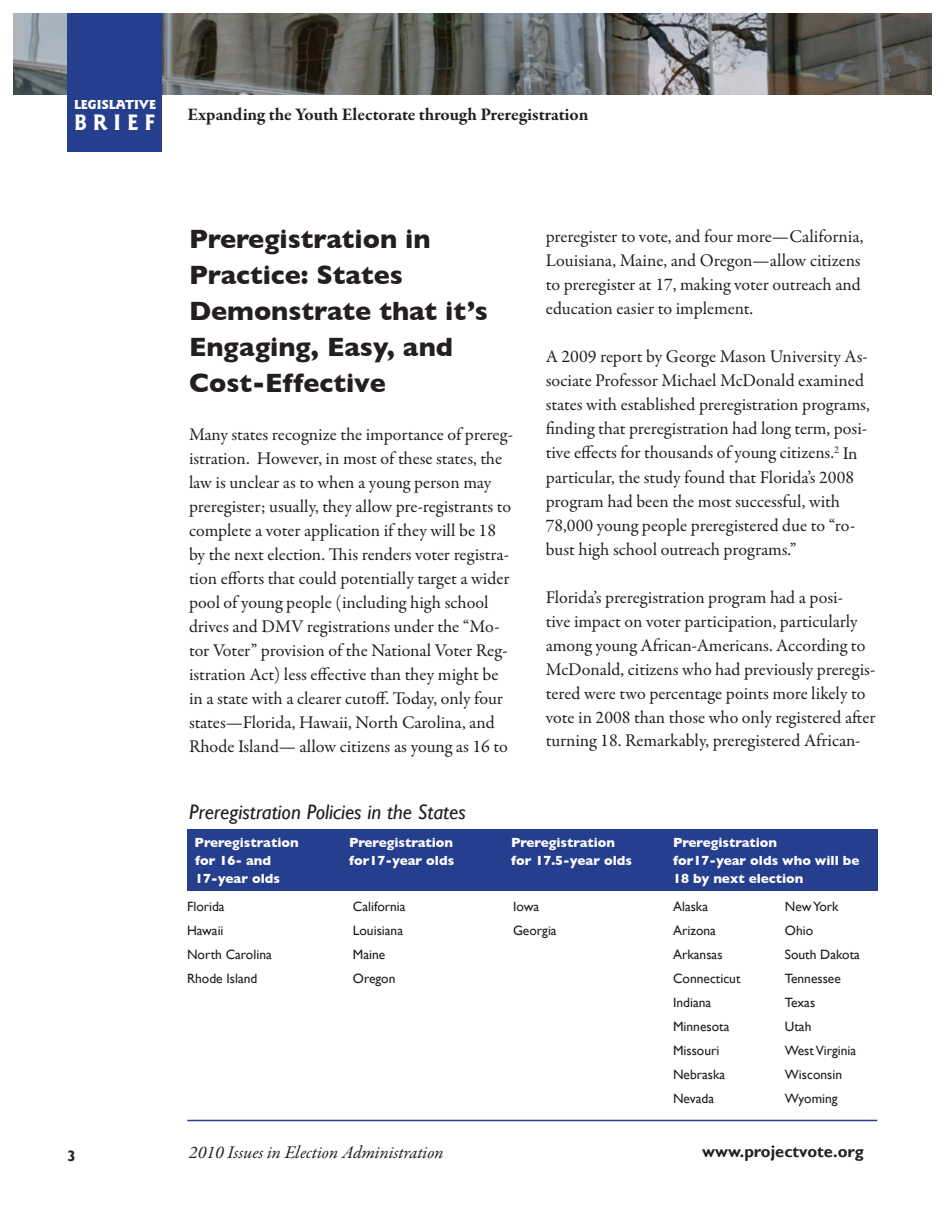
<style>
.page{position:relative;width:945px;height:1215px;background:#fff}
.page>*{position:absolute;margin:0;border:0;box-sizing:border-box;transform-origin:0 0}
.t1{font:700 27px/36px "Gill Sans";color:#231f20}
.t2{font:700 23.25px "Goudy Sans";letter-spacing:.26em;color:#fff}
.t3{font:italic 21px "Gill Sans";color:#231f20}
.t4{font:18px/24px "Garamond Premr Pro";letter-spacing:-.005em;color:#231f20}
.t5{font:700 18px "Garamond Premr Pro";letter-spacing:-.005em;color:#231f20}
.t6{font:italic 18px "Garamond Premr Pro";letter-spacing:-.005em;color:#231f20}
.t7{font:700 16.5px "Gill Sans";color:#231f20}
.t8{font:700 15px "Gill Sans";color:#231f20}
.t9{font:13.5px/24px "Gill Sans";color:#231f20}
.t10{font:700 13.5px "Gill Sans";color:#fff}
.t11{font:900 13.5px "Goudy Sans";color:#fff}
</style>
<div class="page">
<img style="left:14px;top:14px;width:918px;height:80px">
<div style="left:68px;top:14px;width:94px;height:138px;background:#253f8e"></div>
<div style="left:187px;top:829px;width:691px;height:62px;background:#253f8e"></div>
<hr style="left:187px;top:1120px;width:690px;height:1px;background:#253f8e">
<p class="t11" style="left:74px;top:97px;width:84px">LEGISLATIVE</p>
<p class="t2" style="left:74px;top:109px;width:83px">Brief</p>
<p class="t5" style="left:188px;top:103px;width:402px">Expanding the Youth Electorate through Preregistration</p>
<h1 class="t1" style="left:189px;top:221px;width:300px">Preregistration in<br>Practice: States<br>Demonstrate that it’s<br>Engaging, Easy, and<br>Cost-Effective</h1>
<p class="t4" style="left:189px;top:423px;width:325px">Many states recognize the importance of prereg&shy;istration. However, in most of these states, the law is unclear as to when a young person may preregister; usually, they allow pre-registrants to complete a voter application if they will be 18 by the next election. This renders voter registra&shy;tion efforts that could potentially target a wider pool of young people (including high school drives and DMV registrations under the “Mo&shy;tor Voter” provision of the National Voter Reg&shy;istration Act) less effective than they might be in a state with a clearer cutoff. Today, only four states—Florida, Hawaii, North Carolina, and Rhode Island— allow citizens as young as 16 to</p>
<p class="t4" style="left:546px;top:225px;width:319px">preregister to vote, and four more—California, Louisiana, Maine, and Oregon—allow citizens to preregister at 17, making voter outreach and education easier to implement.</p>
<p class="t4" style="left:546px;top:345px;width:325px">A 2009 report by George Mason University As&shy;sociate Professor Michael McDonald examined states with established preregistration programs, finding that preregistration had long term, posi&shy;tive effects for thousands of young citizens.<sup>2</sup> In particular, the study found that Florida’s 2008 program had been the most successful, with 78,000 young people preregistered due to “ro&shy;bust high school outreach programs.”</p>
<p class="t4" style="left:546px;top:585px;width:331px">Florida’s preregistration program had a posi-<br>tive impact on voter participation, particularly among young African-Americans. According to McDonald, citizens who had previously preregis&shy;tered were two percentage points more likely to vote in 2008 than those who only registered after turning 18. Remarkably, preregistered African-</p>
<p class="t3" style="left:189px;top:799px;width:278px">Preregistration Policies in the States</p>
<p class="t10" style="left:195px;top:834px;width:106px">Preregistration</p>
<p class="t10" style="left:349px;top:834px;width:106px">Preregistration</p>
<p class="t10" style="left:511px;top:834px;width:106px">Preregistration</p>
<p class="t10" style="left:673px;top:834px;width:106px">Preregistration</p>
<p class="t10" style="left:195px;top:852px;width:78px">for 16- and</p>
<p class="t10" style="left:349px;top:852px;width:107px">for17-year olds</p>
<p class="t10" style="left:511px;top:852px;width:122px">for 17.5-year olds</p>
<p class="t10" style="left:673px;top:852px;width:188px">for17-year olds who will be</p>
<p class="t10" style="left:195px;top:870px;width:86px">17-year olds</p>
<p class="t10" style="left:673px;top:870px;width:132px">18 by next election</p>
<p class="t9" style="left:673px;top:895px;width:69px">Alaska<br>Arizona<br>Arkansas<br>Connecticut<br>Indiana<br>Minnesota<br>Missouri<br>Nebraska<br>Nevada</p>
<p class="t9" style="left:353px;top:895px;width:54px">California<br>Louisiana<br>Maine<br>Oregon</p>
<p class="t9" style="left:513px;top:895px;width:45px">Iowa<br>Georgia</p>
<p class="t9" style="left:187px;top:895px;width:86px">Florida<br>Hawaii<br>North Carolina<br>Rhode Island</p>
<p class="t9" style="left:785px;top:895px;width:77px">New York<br>Ohio<br>South Dakota<br>Tennessee<br>Texas<br>Utah<br>West Virginia<br>Wisconsin<br>Wyoming</p>
<p class="t8" style="left:68px;top:1146px;width:10px">3</p>
<p class="t6" style="left:189px;top:1141px;width:256px">2010 Issues in Election Administration</p>
<p class="t7" style="left:702px;top:1142px;width:163px">www.projectvote.org</p>
</div>
